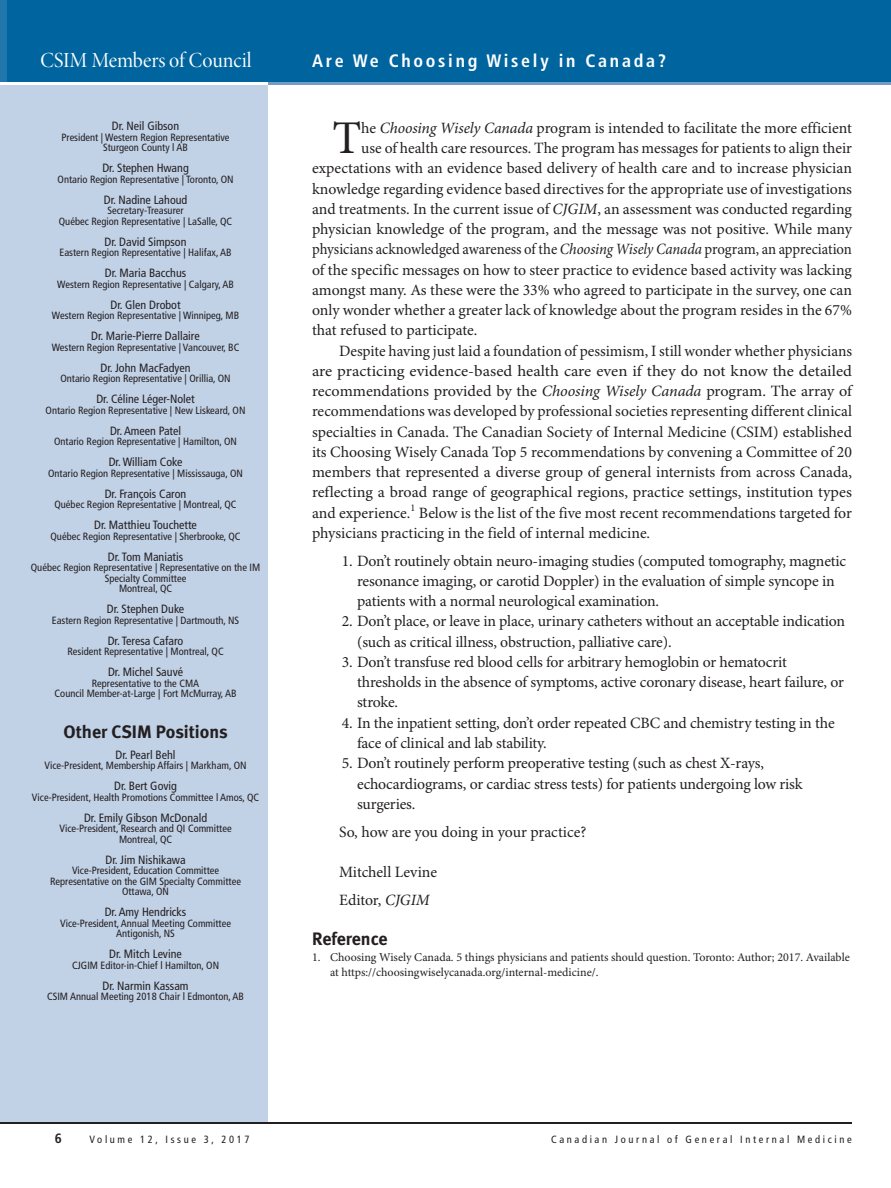
<style>
.page{position:relative;width:891px;height:1188px;background:#fff}
.page>*{position:absolute;margin:0;border:0;box-sizing:border-box;transform-origin:0 0}
.t1{font:46.95px "Minion Pro";color:#231f20}
.t2{font:21.6px "Minion Pro Disp";color:#fff}
.t3{font:700 condensed 18px "Frutiger LT Std";letter-spacing:.15em;color:#fff}
.t4{font:700 18px "Meta";color:#231f20}
.t5{font:15.75px/20.2px "Minion Pro";letter-spacing:-.005em;color:#231f20}
.t6{font:15.75px "Minion Pro";letter-spacing:-.005em;color:#231f20;scale:.94 1}
.t7{font:15.75px "Minion Pro";letter-spacing:-.005em;color:#231f20;scale:1.06 1}
.t8{font:700 condensed 13.5px "Frutiger LT Std";color:#231f20}
.t9{font:condensed 12px "Frutiger LT Std";color:#231f20}
.t10{font:12px/15.3px "Minion Pro";letter-spacing:-.005em;color:#231f20}
.t11{font:condensed 10.5px/10.5px "Frutiger LT Std";color:#231f20;text-align:center}
.t12{font:condensed 10.5px "Frutiger LT Std";letter-spacing:.25em;color:#231f20}
.s1{font-style:italic}
</style>
<div class="page">
<div style="left:0;top:84px;width:267px;height:1039px;background:#c1d1e6"></div>
<div style="left:0;top:0;width:267px;height:84px;background:#1f77ac"></div>
<div style="left:8px;top:0;width:883px;height:82px;background:#00649e"></div>
<hr style="left:1px;top:82px;width:890px;height:3px;background:#739dc6">
<hr style="left:0;top:82px;width:267px;height:3px;background:#fff">
<hr style="left:0;top:1122px;width:852px;height:1px;background:#231f20">
<h2 class="t2" style="left:41px;top:47px;width:213px">CSIM Members of Council</h2>
<p class="t3" style="left:312px;top:50px;width:355px">Are We Choosing Wisely in Canada?</p>
<p class="t3" style="left:58px;top:50px;width:281px">Message from the President</p>
<p class="t3" style="left:312px;top:50px;width:336px">Message from the Editor-in-Chief</p>
<p class="t9" style="left:112px;top:119px;width:69px">Dr. Neil Gibson</p>
<p class="t11" style="left:62px;top:132px;width:170px">President | Western Region Representative<br>Sturgeon County l AB</p>
<p class="t9" style="left:102px;top:161px;width:88px">Dr. Stephen Hwang</p>
<p class="t11" style="left:58px;top:174px;width:177px">Ontario Region Representative | Toronto, ON</p>
<p class="t9" style="left:104px;top:193px;width:85px">Dr. Nadine Lahoud</p>
<p class="t11" style="left:59px;top:206px;width:175px">Secretary-Treasurer<br>Québec Region Representative | LaSalle, QC</p>
<p class="t9" style="left:105px;top:235px;width:83px">Dr. David Simpson</p>
<p class="t11" style="left:60px;top:248px;width:174px">Eastern Region Representative | Halifax, AB</p>
<p class="t9" style="left:105px;top:266px;width:83px">Dr. Maria Bacchus</p>
<p class="t11" style="left:57px;top:279px;width:178px">Western Region Representative | Calgary, AB</p>
<p class="t9" style="left:111px;top:298px;width:71px">Dr. Glen Drobot</p>
<p class="t11" style="left:52px;top:311px;width:189px">Western Region Representative | Winnipeg, MB</p>
<p class="t9" style="left:91px;top:329px;width:110px">Dr. Marie-Pierre Dallaire</p>
<p class="t11" style="left:52px;top:342px;width:189px">Western Region Representative | Vancouver, BC</p>
<p class="t9" style="left:100px;top:361px;width:92px">Dr. John MacFadyen</p>
<p class="t11" style="left:60px;top:374px;width:172px">Ontario Region Representative | Orillia, ON</p>
<p class="t9" style="left:96px;top:392px;width:100px">Dr. Céline Léger-Nolet</p>
<p class="t11" style="left:46px;top:405px;width:201px">Ontario Region Representative | New Liskeard, ON</p>
<p class="t9" style="left:110px;top:424px;width:73px">Dr. Ameen Patel</p>
<p class="t11" style="left:54px;top:437px;width:184px">Ontario Region Representative | Hamilton, ON</p>
<p class="t9" style="left:109px;top:455px;width:75px">Dr. William Coke</p>
<p class="t11" style="left:48px;top:468px;width:196px">Ontario Region Representative | Mississauga, ON</p>
<p class="t9" style="left:105px;top:487px;width:83px">Dr. François Caron</p>
<p class="t11" style="left:54px;top:500px;width:184px">Québec Region Representative | Montreal, QC</p>
<p class="t9" style="left:94px;top:518px;width:104px">Dr. Matthieu Touchette</p>
<p class="t11" style="left:51px;top:531px;width:192px">Québec Region Representative | Sherbrooke, QC</p>
<p class="t9" style="left:108px;top:550px;width:77px">Dr. Tom Maniatis</p>
<p class="t11" style="left:31px;top:563px;width:231px">Québec Region Representative | Representative on the IM<br>Specialty Committee<br>Montreal, QC</p>
<p class="t9" style="left:107px;top:602px;width:79px">Dr. Stephen Duke</p>
<p class="t11" style="left:52px;top:615px;width:189px">Eastern Region Representative | Dartmouth, NS</p>
<p class="t9" style="left:108px;top:634px;width:77px">Dr. Teresa Cafaro</p>
<p class="t11" style="left:67px;top:647px;width:158px">Resident Representative | Montreal, QC</p>
<p class="t9" style="left:108px;top:665px;width:77px">Dr. Michel Sauvé</p>
<p class="t11" style="left:55px;top:678px;width:183px">Representative to the CMA<br>Council Member-at-Large | Fort McMurray, AB</p>
<p class="t4" style="left:64px;top:721px;width:166px">Other CSIM Positions</p>
<p class="t9" style="left:116px;top:748px;width:61px">Dr. Pearl Behl</p>
<p class="t11" style="left:45px;top:761px;width:204px">Vice-President, Membership Affairs | Markham, ON</p>
<p class="t9" style="left:114px;top:779px;width:64px">Dr. Bert Govig</p>
<p class="t11" style="left:32px;top:792px;width:229px">Vice-President, Health Promotions Committee l Amos, QC</p>
<p class="t9" style="left:84px;top:811px;width:125px">Dr. Emily Gibson McDonald</p>
<p class="t11" style="left:59px;top:824px;width:174px">Vice-President, Research and QI Committee<br>Montreal, QC</p>
<p class="t9" style="left:106px;top:853px;width:81px">Dr. Jim Nishikawa</p>
<p class="t11" style="left:50px;top:866px;width:192px">Vice-President, Education Committee<br>Representative on the GIM Specialty Committee<br>Ottawa, ON</p>
<p class="t9" style="left:105px;top:905px;width:83px">Dr. Amy Hendricks</p>
<p class="t11" style="left:60px;top:918px;width:173px">Vice-President, Annual Meeting Committee<br>Antigonish, NS</p>
<p class="t9" style="left:109px;top:947px;width:74px">Dr. Mitch Levine</p>
<p class="t11" style="left:72px;top:960px;width:149px">CJGIM Editor-in-Chief l Hamilton, ON</p>
<p class="t9" style="left:103px;top:979px;width:87px">Dr. Narmin Kassam</p>
<p class="t11" style="left:47px;top:992px;width:198px">CSIM Annual Meeting 2018 Chair l Edmonton, AB</p>
<h1 class="t1" style="left:332px;top:110px;width:30px">T</h1>
<p class="t5" style="left:361px;top:118px;width:492px">he <span class="s1">Choosing Wisely Canada</span> program is intended to facilitate the more efficient</p>
<p class="t5" style="left:361px;top:139px;width:492px">use of health care resources. The program has messages for patients to align their</p>
<p class="t5" style="left:312px;top:159px;width:541px">expectations with an evidence based delivery of health care and to increase physician</p>
<p class="t5" style="left:312px;top:179px;width:541px">knowledge regarding evidence based directives for the appropriate use of investigations</p>
<p class="t5" style="left:312px;top:199px;width:541px">and treatments. In the current issue of <span class="s1">CJGIM</span>, an assessment was conducted regarding</p>
<p class="t5" style="left:312px;top:220px;width:541px">physician knowledge of the program, and the message was not positive. While many</p>
<p class="t6" style="left:312px;top:240px;width:576px">physicians acknowledged awareness of the <span class="s1">Choosing Wisely Canada</span> program, an appreciation</p>
<p class="t5" style="left:312px;top:260px;width:541px">of the specific messages on how to steer practice to evidence based activity was lacking</p>
<p class="t5" style="left:312px;top:280px;width:541px">amongst many. As these were the 33% who agreed to participate in the survey, one can</p>
<p class="t5" style="left:312px;top:301px;width:541px">only wonder whether a greater lack of knowledge about the program resides in the 67%</p>
<p class="t5" style="left:312px;top:321px;width:167px">that refused to participate.</p>
<p class="t5" style="left:339px;top:341px;width:514px">Despite having just laid a foundation of pessimism, I still wonder whether physicians</p>
<p class="t7" style="left:312px;top:362px;width:511px">are practicing evidence-based health care even if they do not know the detailed</p>
<p class="t5" style="left:312px;top:382px;width:541px">recommendations provided by the <span class="s1">Choosing Wisely Canada</span> program. The array of</p>
<p class="t5" style="left:312px;top:402px;width:541px">recommendations was developed by professional societies representing different clinical</p>
<p class="t5" style="left:312px;top:422px;width:541px">specialties in Canada. The Canadian Society of Internal Medicine (CSIM) established</p>
<p class="t5" style="left:312px;top:442px;width:541px">its Choosing Wisely Canada Top 5 recommendations by convening a Committee of 20</p>
<p class="t5" style="left:312px;top:463px;width:541px">members that represented a diverse group of general internists from across Canada,</p>
<p class="t5" style="left:312px;top:483px;width:541px">reflecting a broad range of geographical regions, practice settings, institution types</p>
<p class="t5" style="left:312px;top:503px;width:541px">and experience.<sup>1</sup> Below is the list of the five most recent recommendations targeted for</p>
<p class="t5" style="left:312px;top:523px;width:340px">physicians practicing in the field of internal medicine.</p>
<p class="t5" style="left:357px;top:551px;width:491px;text-indent:-15px">1. Don’t routinely obtain neuro-imaging studies (computed tomography, magnetic resonance imaging, or carotid Doppler) in the evaluation of simple syncope in patients with a normal neurological examination.</p>
<p class="t5" style="left:357px;top:612px;width:490px;text-indent:-15px">2. Don’t place, or leave in place, urinary catheters without an acceptable indication (such as critical illness, obstruction, palliative care).</p>
<p class="t5" style="left:357px;top:652px;width:488px;text-indent:-15px">3. Don’t transfuse red blood cells for arbitrary hemoglobin or hematocrit thresholds in the absence of symptoms, active coronary disease, heart failure, or stroke.</p>
<p class="t5" style="left:357px;top:713px;width:479px;text-indent:-15px">4. In the inpatient setting, don’t order repeated CBC and chemistry testing in the face of clinical and lab stability.</p>
<p class="t5" style="left:357px;top:754px;width:447px;text-indent:-15px">5. Don’t routinely perform preoperative testing (such as chest X-rays, echocardiograms, or cardiac stress tests) for patients undergoing low risk surgeries.</p>
<p class="t5" style="left:339px;top:822px;width:249px">So, how are you doing in your practice?</p>
<p class="t5" style="left:339px;top:859px;width:100px;line-height:27.8px">Mitchell Levine<br>Editor, <span class="s1">CJGIM</span></p>
<p class="t4" style="left:312px;top:928px;width:77px">Reference</p>
<p class="t10" style="left:330px;top:950px;width:521px;text-indent:-18px">1. Choosing Wisely Canada. 5 things physicians and patients should question. Toronto: Author; 2017. Available at https://choosingwiselycanada.org/internal-medicine/.</p>
<p class="t8" style="left:55px;top:1131px;width:9px">6</p>
<p class="t12" style="left:89px;top:1134px;width:161px">Volume 12, Issue 3, 2017</p>
<p class="t12" style="left:551px;top:1134px;width:302px">Canadian Journal of General Internal Medicine</p>
</div>
